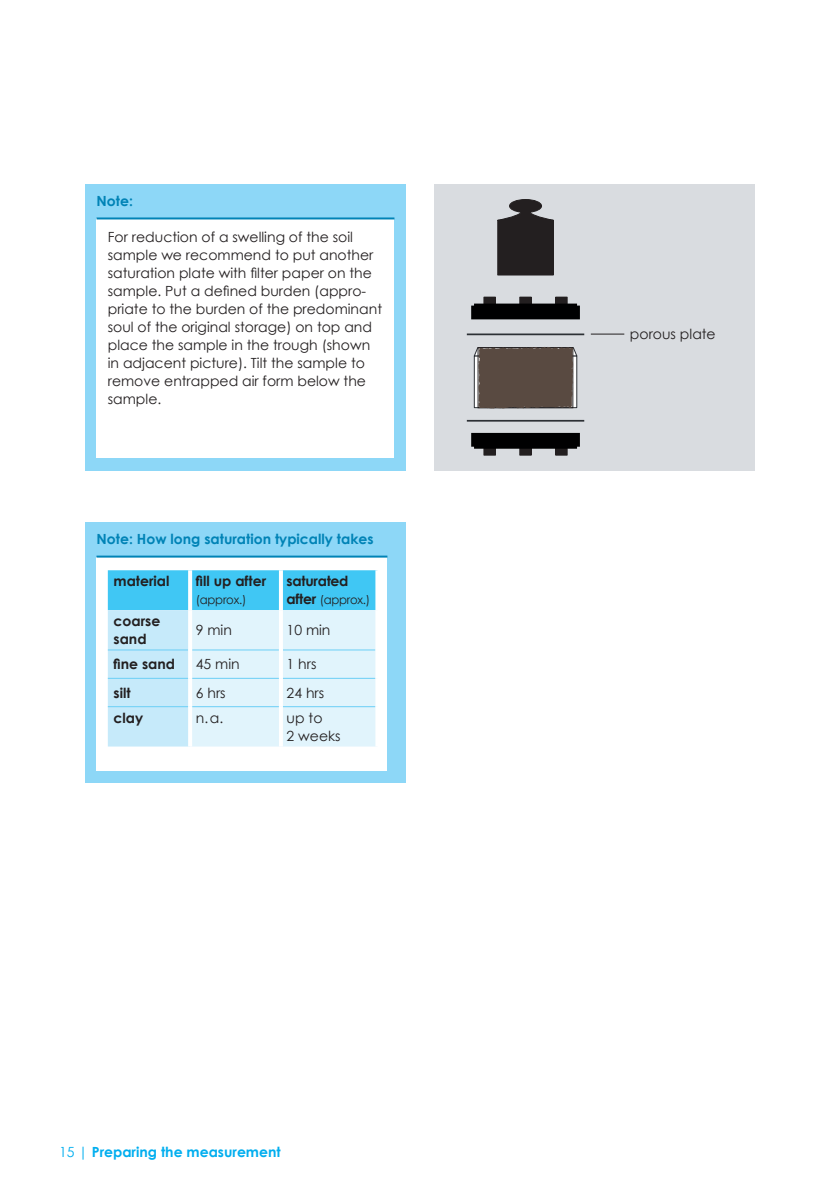
<style>
.page{position:relative;width:840px;height:1191px;background:#fff}
.page>*{position:absolute;margin:0;border:0;box-sizing:border-box;transform-origin:0 0}
.t1{font:14px/18px "Century Gothic";color:#231f20}
.t2{font:700 14px/18px "Century Gothic";color:#231f20}
.t3{font:700 14px "Century Gothic";color:#0083b6}
.t4{font:700 14px "Century Gothic";color:#00aeef}
.t5{font:700 14px "Century Gothic";letter-spacing:-.02em;color:#231f20}
.t6{font:12px "Century Gothic";letter-spacing:-.02em;color:#231f20}
.s1{font-weight:700;font-size:14px}
.s2{font-weight:400}
</style>
<div class="page">
<div style="left:85px;top:522px;width:320px;height:260px;background:#8dd7f7"></div>
<div style="left:96px;top:557px;width:291px;height:214px;background:#fff"></div>
<hr style="left:96px;top:555px;width:291px;height:2px;background:#0083b6">
<svg style="left:108px;top:570px;width:267px;height:176px;background:#b5e7f9"></svg>
<hr style="left:192px;top:649px;width:87px;height:1px;background:#6bcff6">
<hr style="left:283px;top:649px;width:92px;height:1px;background:#6bcff6">
<hr style="left:192px;top:678px;width:87px;height:1px;background:#6bcff6">
<hr style="left:283px;top:678px;width:92px;height:1px;background:#6bcff6">
<hr style="left:192px;top:706px;width:87px;height:1px;background:#6bcff6">
<hr style="left:283px;top:706px;width:92px;height:1px;background:#6bcff6">
<svg style="left:188px;top:570px;width:4px;height:40px"></svg>
<hr style="left:279px;top:570px;width:4px;height:40px;background:#fff">
<svg style="left:375px;top:570px;width:3px;height:40px"></svg>
<hr style="left:279px;top:610px;width:4px;height:40px;background:#fff">
<svg style="left:375px;top:610px;width:1px;height:40px"></svg>
<hr style="left:279px;top:650px;width:4px;height:28px;background:#fff">
<svg style="left:375px;top:650px;width:1px;height:28px"></svg>
<hr style="left:279px;top:678px;width:4px;height:28px;background:#fff">
<svg style="left:375px;top:678px;width:1px;height:28px"></svg>
<hr style="left:279px;top:706px;width:4px;height:40px;background:#fff">
<svg style="left:375px;top:706px;width:1px;height:40px"></svg>
<hr style="left:108px;top:706px;width:80px;height:1px;background:#6bcff6">
<hr style="left:108px;top:649px;width:80px;height:1px;background:#6bcff6">
<hr style="left:108px;top:678px;width:80px;height:1px;background:#6bcff6">
<hr style="left:188px;top:610px;width:4px;height:40px;background:#fff">
<hr style="left:188px;top:650px;width:4px;height:28px;background:#fff">
<hr style="left:188px;top:678px;width:4px;height:28px;background:#fff">
<hr style="left:188px;top:706px;width:4px;height:40px;background:#fff">
<div style="left:434px;top:184px;width:320px;height:287px;background:#d9dce0"></div>
<div style="left:497px;top:220px;width:56px;height:55px;background:#231f20"></div>
<div style="left:497px;top:220px;width:56px;height:55px;border:1px solid #231f20"></div>
<svg style="left:497px;top:199px;width:56px;height:22px"></svg>
<svg style="left:473px;top:347px;width:104px;height:62px;background:#62554d"></svg>
<div style="left:483px;top:448px;width:12px;height:7px;background:#231f20"></div>
<div style="left:483px;top:448px;width:12px;height:7px;border:1px solid #231f20"></div>
<div style="left:519px;top:448px;width:12px;height:7px;background:#231f20"></div>
<div style="left:519px;top:448px;width:12px;height:7px;border:1px solid #231f20"></div>
<div style="left:555px;top:448px;width:12px;height:7px;background:#231f20"></div>
<svg style="left:471px;top:433px;width:108px;height:16px;background:#040405"></svg>
<hr style="left:466px;top:420px;width:118px;height:1px;background:#2c3035">
<hr style="left:466px;top:333px;width:118px;height:2px;background:#2c3035">
<div style="left:555px;top:297px;width:12px;height:7px;background:#231f20"></div>
<div style="left:519px;top:297px;width:12px;height:7px;background:#231f20"></div>
<div style="left:519px;top:297px;width:12px;height:7px;border:1px solid #231f20"></div>
<div style="left:483px;top:297px;width:12px;height:7px;background:#231f20"></div>
<div style="left:483px;top:297px;width:12px;height:7px;border:1px solid #231f20"></div>
<svg style="left:471px;top:303px;width:108px;height:16px;background:#070708"></svg>
<hr style="left:590px;top:334px;width:34px;height:1px;background:#231f20">
<div style="left:85px;top:184px;width:320px;height:286px;background:#8dd7f7"></div>
<div style="left:96px;top:218px;width:298px;height:240px;background:#fff"></div>
<hr style="left:96px;top:217px;width:298px;height:2px;background:#0083b6">
<p class="t3" style="left:96px;top:190px;width:38px">Note:</p>
<p class="t1" style="left:108px;top:228px;width:275px">For reduction of a swelling of the soil sample we recommend to put another saturation plate with filter paper on the sample. Put a defined burden (appro&shy;priate to the burden of the predominant soul of the original storage) on top and place the sample in the trough (shown in adjacent picture). Tilt the sample to remove entrapped air form below the sample.</p>
<p class="t3" style="left:96px;top:528px;width:278px">Note: How long saturation typically takes</p>
<p class="t2" style="left:113px;top:572px;width:57px">material</p>
<p class="t2" style="left:196px;top:572px;width:72px">fill up after</p>
<p class="t6" style="left:196px;top:592px;width:52px">(approx.)</p>
<p class="t5" style="left:286px;top:571px;width:63px">saturated</p>
<p class="t6" style="left:286px;top:592px;width:85px"><span class="s1">after</span> (approx.)</p>
<p class="t2" style="left:113px;top:611px;width:48px">coarse sand</p>
<p class="t1" style="left:196px;top:621px;width:38px">9 min</p>
<p class="t1" style="left:286px;top:621px;width:45px">10 min</p>
<p class="t2" style="left:113px;top:654px;width:63px">fine sand</p>
<p class="t1" style="left:196px;top:655px;width:45px">45 min</p>
<p class="t1" style="left:286px;top:655px;width:31px">1 hrs</p>
<p class="t2" style="left:113px;top:683px;width:19px">silt</p>
<p class="t1" style="left:196px;top:683px;width:31px">6 hrs</p>
<p class="t1" style="left:286px;top:683px;width:39px">24 hrs</p>
<p class="t2" style="left:113px;top:708px;width:31px">clay</p>
<p class="t1" style="left:196px;top:708px;width:29px">n.a.</p>
<p class="t1" style="left:286px;top:708px;width:55px">up to<br>2 weeks</p>
<p class="t4" style="left:59px;top:1140px;width:223px"><span class="s2">15 |</span> Preparing the measurement</p>
<p class="t1" style="left:629px;top:324px;width:87px">porous plate</p>
</div>
